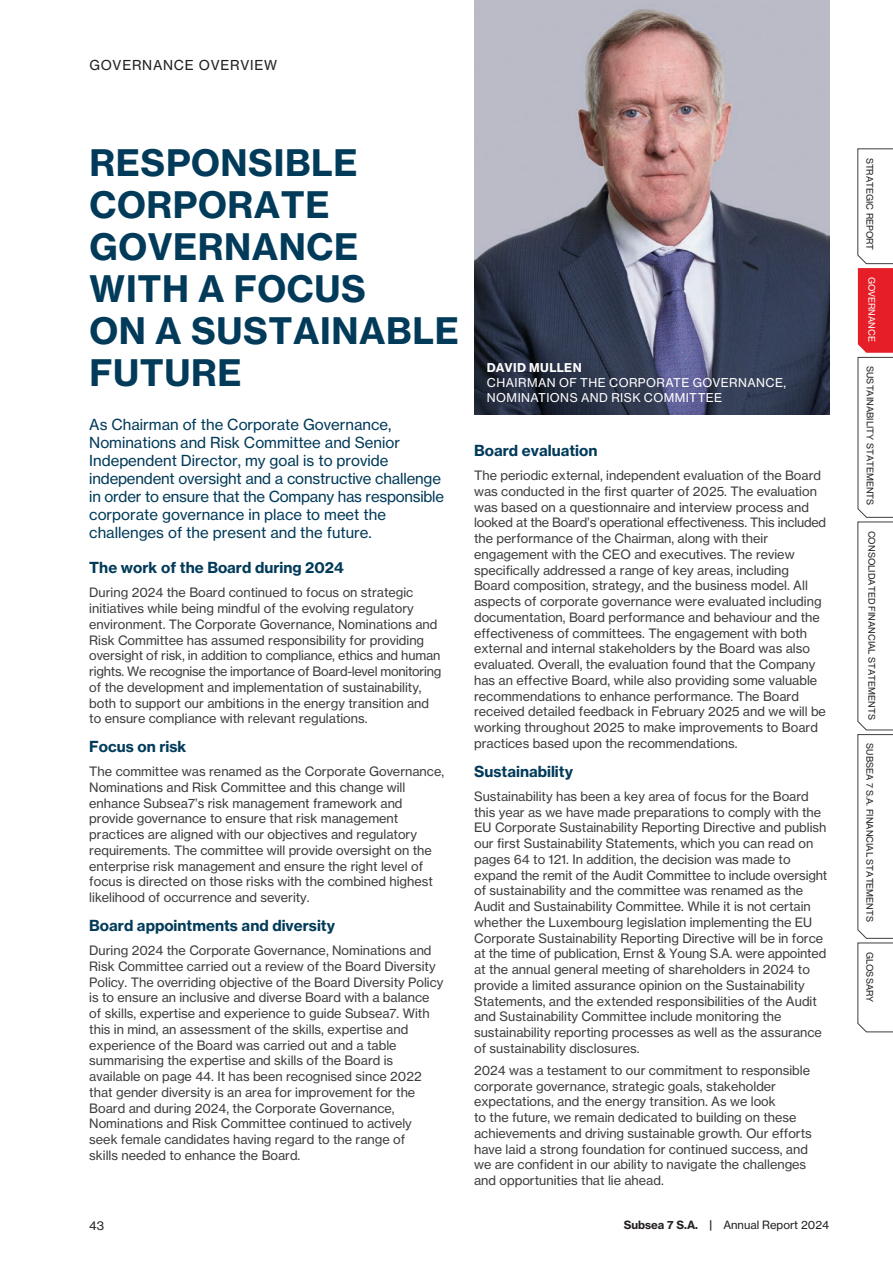
<style>
.page{position:relative;width:893px;height:1263px;background:#fff}
.page>*{position:absolute;margin:0;border:0;box-sizing:border-box;transform-origin:0 0}
.Page_Title_Financials{font:36px/42px "N Haas Grotesk TX Std 75 Bd";letter-spacing:.015em;color:#023b5a}
.Introduction-Small{font:15px/18px "N Haas Grotesk TX Std 55 Rg";color:#023b5a}
.Heading-1{font:15px "N Haas Grotesk TX Std 75 Bd";color:#023b5a}
.Running-Header{font:13.5px "N Haas Grotesk TX Std 55 Rg";letter-spacing:.055em;color:#231f20}
.Bodytext{font:12.75px/15.8px "N Haas Grotesk TX Std 55 Rg";color:#3e3e3f}
.S_Description_Caps{font:12px/15px "N Haas Grotesk TX Std 55 Rg";letter-spacing:.035em;color:#fff}
.S_Heading_Caps{font:12px "N Haas Grotesk TX Std 75 Bd";letter-spacing:.025em;color:#fff}
.t1{font:12px "N Haas Grotesk TX Std 55 Rg";color:#231f20}
.t2{font:11.25px "N Haas Grotesk TX Std 55 Rg";color:#231f20}
.t3{font:9px "N Haas Grotesk TX Std 55 Rg";color:#231f20}
.t4{font:9px "N Haas Grotesk TX Std 55 Rg";color:#fff}
.s1{font-family:"N Haas Grotesk TX Std 75 Bd"}
</style>
<div class="page">
<img style="left:474px;top:0;width:355px;height:415px">
<svg style="left:857px;top:148px;width:36px;height:884px"></svg>
<p class="Running-Header" style="left:89px;top:56px;width:189px">GOVERNANCE OVERVIEW</p>
<p class="Page_Title_Financials" style="left:90px;top:141px;width:371px">RESPONSIBLE<br>CORPORATE<br>GOVERNANCE<br>WITH A FOCUS<br>ON A SUSTAINABLE<br>FUTURE</p>
<p class="Introduction-Small" style="left:89px;top:415px;width:356px">As Chairman of the Corporate Governance, Nominations and Risk Committee and Senior Independent Director, my goal is to provide independent oversight and a constructive challenge in order to ensure that the Company has responsible corporate governance in place to meet the challenges of the present and the future.</p>
<p class="Heading-1" style="left:89px;top:558px;width:256px">The work of the Board during 2024</p>
<p class="Bodytext" style="left:89px;top:585px;width:353px">During 2024 the Board continued to focus on strategic initiatives while being mindful of the evolving regulatory environment. The Corporate Governance, Nominations and Risk Committee has assumed responsibility for providing oversight of risk, in addition to compliance, ethics and human rights. We recognise the importance of Board-level monitoring of the development and implementation of sustainability, both to support our ambitions in the energy transition and to ensure compliance with relevant regulations.</p>
<p class="Heading-1" style="left:89px;top:737px;width:99px">Focus on risk</p>
<p class="Bodytext" style="left:89px;top:764px;width:356px">The committee was renamed as the Corporate Governance, Nominations and Risk Committee and this change will enhance Subsea7’s risk management framework and provide governance to ensure that risk management practices are aligned with our objectives and regulatory requirements. The committee will provide oversight on the enterprise risk management and ensure the right level of focus is directed on those risks with the combined highest likelihood of occurrence and severity.</p>
<p class="Heading-1" style="left:89px;top:916px;width:247px">Board appointments and diversity</p>
<p class="Bodytext" style="left:89px;top:942px;width:356px">During 2024 the Corporate Governance, Nominations and Risk Committee carried out a review of the Board Diversity Policy. The overriding objective of the Board Diversity Policy is to ensure an inclusive and diverse Board with a balance of skills, expertise and experience to guide Subsea7. With this in mind, an assessment of the skills, expertise and experience of the Board was carried out and a table summarising the expertise and skills of the Board is available on page 44. It has been recognised since 2022 that gender diversity is an area for improvement for the Board and during 2024, the Corporate Governance, Nominations and Risk Committee continued to actively<br>seek female candidates having regard to the range of<br>skills needed to enhance the Board.</p>
<p class="S_Heading_Caps" style="left:487px;top:360px;width:96px">DAVID MULLEN</p>
<p class="S_Description_Caps" style="left:487px;top:375px;width:301px">CHAIRMAN OF THE CORPORATE GOVERNANCE,<br>NOMINATIONS AND RISK COMMITTEE</p>
<p class="Heading-1" style="left:474px;top:441px;width:125px">Board evaluation</p>
<p class="Bodytext" style="left:474px;top:468px;width:354px">The periodic external, independent evaluation of the Board was conducted in the first quarter of 2025. The evaluation was based on a questionnaire and interview process and looked at the Board’s operational effectiveness. This included the performance of the Chairman, along with their engagement with the CEO and executives. The review specifically addressed a range of key areas, including Board composition, strategy, and the business model. All aspects of corporate governance were evaluated including documentation, Board performance and behaviour and the effectiveness of committees. The engagement with both external and internal stakeholders by the Board was also evaluated. Overall, the evaluation found that the Company has an effective Board, while also providing some valuable recommendations to enhance performance. The Board received detailed feedback in February 2025 and we will be working throughout 2025 to make improvements to Board practices based upon the recommendations.</p>
<p class="Heading-1" style="left:474px;top:762px;width:100px">Sustainability</p>
<p class="Bodytext" style="left:474px;top:788px;width:355px">Sustainability has been a key area of focus for the Board this year as we have made preparations to comply with the EU Corporate Sustainability Reporting Directive and publish our first Sustainability Statements, which you can read on pages 64 to 121. In addition, the decision was made to expand the remit of the Audit Committee to include oversight of sustainability and the committee was renamed as the Audit and Sustainability Committee. While it is not certain whether the Luxembourg legislation implementing the EU Corporate Sustainability Reporting Directive will be in force at the time of publication, Ernst &amp; Young S.A. were appointed at the annual general meeting of shareholders in 2024 to provide a limited assurance opinion on the Sustainability Statements, and the extended responsibilities of the Audit and Sustainability Committee include monitoring the sustainability reporting processes as well as the assurance of sustainability disclosures.</p>
<p class="Bodytext" style="left:474px;top:1062px;width:339px">2024 was a testament to our commitment to responsible corporate governance, strategic goals, stakeholder expectations, and the energy transition. As we look<br>to the future, we remain dedicated to building on these achievements and driving sustainable growth. Our efforts have laid a strong foundation for continued success, and we are confident in our ability to navigate the challenges and opportunities that lie ahead.</p>
<p class="t1" style="left:89px;top:1218px;width:16px">43</p>
<p class="t2" style="left:624px;top:1218px;width:207px"><span class="s1">Subsea 7 S.A. |</span> Annual Report 2024</p>
<p class="t3" style="left:875px;top:158px;width:94px;rotate:90deg">STRATEGIC REPORT</p>
<p class="t4" style="left:877px;top:277px;width:67px;rotate:90deg">GOVERNANCE</p>
<p class="t3" style="left:875px;top:366px;width:141px;rotate:90deg">SUSTAINABILITY STATEMENTS</p>
<p class="t3" style="left:877px;top:531px;width:191px;rotate:90deg">CONSOLIDATED FINANCIAL STATEMENTS</p>
<p class="t3" style="left:875px;top:743px;width:180px;rotate:90deg">SUBSEA 7 S.A. FINANCIAL STATEMENTS</p>
<p class="t3" style="left:875px;top:952px;width:52px;rotate:90deg">GLOSSARY</p>
</div>
